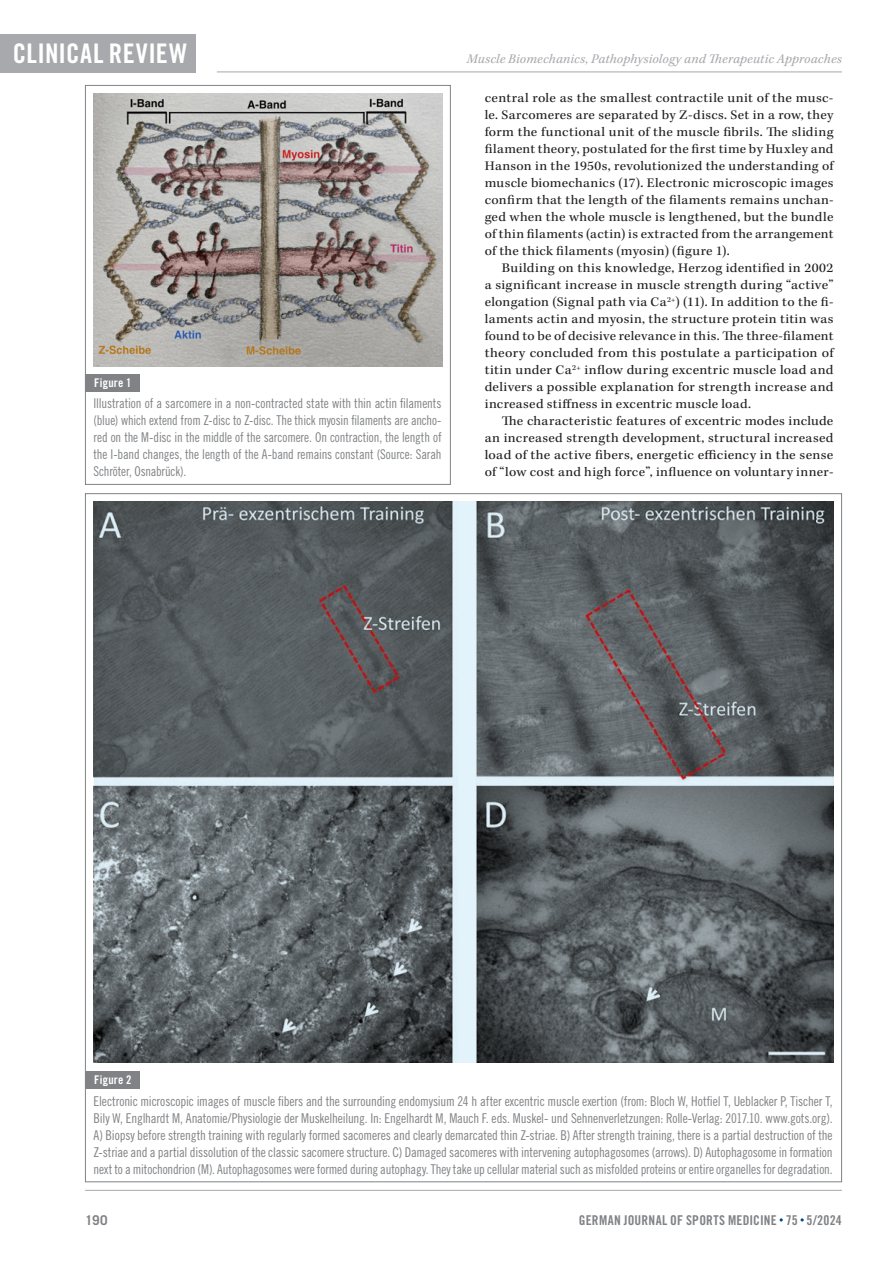
<style>
.page{position:relative;width:893px;height:1263px;background:#fff}
.page>*{position:absolute;margin:0;border:0;box-sizing:border-box;transform-origin:0 0}
.t1{font:27px "Trade Gothic LT Std Bd Cn 20";color:#fff}
.t2{font:13.5px/17px "Trade Gothic LT Std Cn 18";letter-spacing:-.01em;color:#808285;text-align:justify}
.t3{font:13.5px/17px "Kepler Std";letter-spacing:.02em;color:#231f20;text-align:justify;scale:1.06 1}
.t4{font:13.5px/17px "Kepler Std";letter-spacing:.02em;color:#231f20;text-align:justify;scale:1.07 1}
.t5{font:13.5px/17px "Trade Gothic LT Std Cn 18";letter-spacing:-.01em;color:#808285;text-align:justify;scale:.96 1}
.t6{font:italic 13.5px "Kepler Std";letter-spacing:.015em;color:#a8a9ad}
.t7{font:13.5px "Trade Gothic LT Std Bd Cn 20";letter-spacing:.02em;color:#808285}
.t8{font:700 13.5px "Trade Gothic LT Std";color:#808285}
.t9{font:12px "Trade Gothic LT Std Bd Cn 20";letter-spacing:.02em;color:#fff}
</style>
<div class="page">
<div style="left:0;top:34px;width:196px;height:38px;background:#a8a9ad"></div>
<hr style="left:217px;top:72px;width:625px;height:1px;background:#a8a9ad">
<hr style="left:85px;top:1190px;width:757px;height:1px;background:#a8a9ad">
<div style="left:86px;top:374px;width:54px;height:17px;background:#808285"></div>
<div style="left:85px;top:85px;width:366px;height:400px;border:1px solid #808285"></div>
<img style="left:94px;top:94px;width:348px;height:273px">
<div style="left:86px;top:1071px;width:54px;height:18px;background:#808285"></div>
<img style="left:94px;top:501px;width:739px;height:561px">
<h1 class="t1" style="left:13px;top:37px;width:26px">CLINICAL</h1>
<h1 class="t1" style="left:109px;top:37px;width:28px">REVIEW</h1>
<p class="t9" style="left:94px;top:375px;width:39px">FIGURE 1</p>
<p class="t5" style="left:94px;top:395px;width:364px">Illustration of a sarcomere in a non-contracted state with thin actin filaments (blue) which extend from Z-disc to Z-disc. The thick myosin filaments are ancho&shy;red on the M-disc in the middle of the sarcomere. On contraction, the length of the I-band changes, the length of the A-band remains constant (Source: Sarah Schröter, Osnabrück).</p>
<p class="t6" style="left:467px;top:51px;width:377px">Muscle Biomechanics, Pathophysiology and Therapeutic Approaches</p>
<p class="t4" style="left:485px;top:90px;width:327px">central role as the smallest contractile unit of the musc&shy;le. Sarcomeres are separated by Z-discs. Set in a row, they form the functional unit of the muscle fibrils. The sliding filament theory, postulated for the first time by Huxley and Hanson in the 1950s, revolutionized the understanding of muscle biomechanics (17). Electronic microscopic images confirm that the length of the filaments remains unchan&shy;ged when the whole muscle is lengthened, but the bundle of thin filaments (actin) is extracted from the arrangement of the thick filaments (myosin) (figure 1).</p>
<p class="t3" style="left:485px;top:260px;width:330px;text-indent:17px">Building on this knowledge, Herzog identified in 2002 a significant increase in muscle strength during “active” elongation (Signal path via Ca<sup>2+</sup>) (11). In addition to the fi&shy;laments actin and myosin, the structure protein titin was found to be of decisive relevance in this. The three-filament theory concluded from this postulate a participation of titin under Ca<sup>2+</sup> inflow during excentric muscle load and delivers a possible explanation for strength increase and increased stiffness in excentric muscle load.</p>
<p class="t3" style="left:485px;top:413px;width:330px;text-indent:17px">The characteristic features of excentric modes include an increased strength development, structural increased load of the active fibers, energetic efficiency in the sense of “low cost and high force”, influence on voluntary inner-</p>
<p class="t9" style="left:94px;top:1073px;width:39px">FIGURE 2</p>
<p class="t2" style="left:94px;top:1092px;width:741px">Electronic microscopic images of muscle fibers and the surrounding endomysium 24 h after excentric muscle exertion (from: Bloch W, Hotfiel T, Ueblacker P, Tischer T, Bily W, Englhardt M, Anatomie/Physiologie der Muskelheilung. In: Engelhardt M, Mauch F. eds. Muskel- und Sehnenverletzungen: Rolle-Verlag: 2017.10. www.gots.org).<br>A) Biopsy before strength training with regularly formed sacomeres and clearly demarcated thin Z-striae. B) After strength training, there is a partial destruction of the Z-striae and a partial dissolution of the classic sacomere structure. C) Damaged sacomeres with intervening autophagosomes (arrows). D) Autophagosome in formation next to a mitochondrion (M). Autophagosomes were formed during autophagy. They take up cellular material such as misfolded proteins or entire organelles for degradation.</p>
<p class="t8" style="left:85px;top:1211px;width:24px">190</p>
<p class="t7" style="left:579px;top:1212px;width:265px">GERMAN JOURNAL OF SPORTS MEDICINE 75 5/2024</p>
</div>
